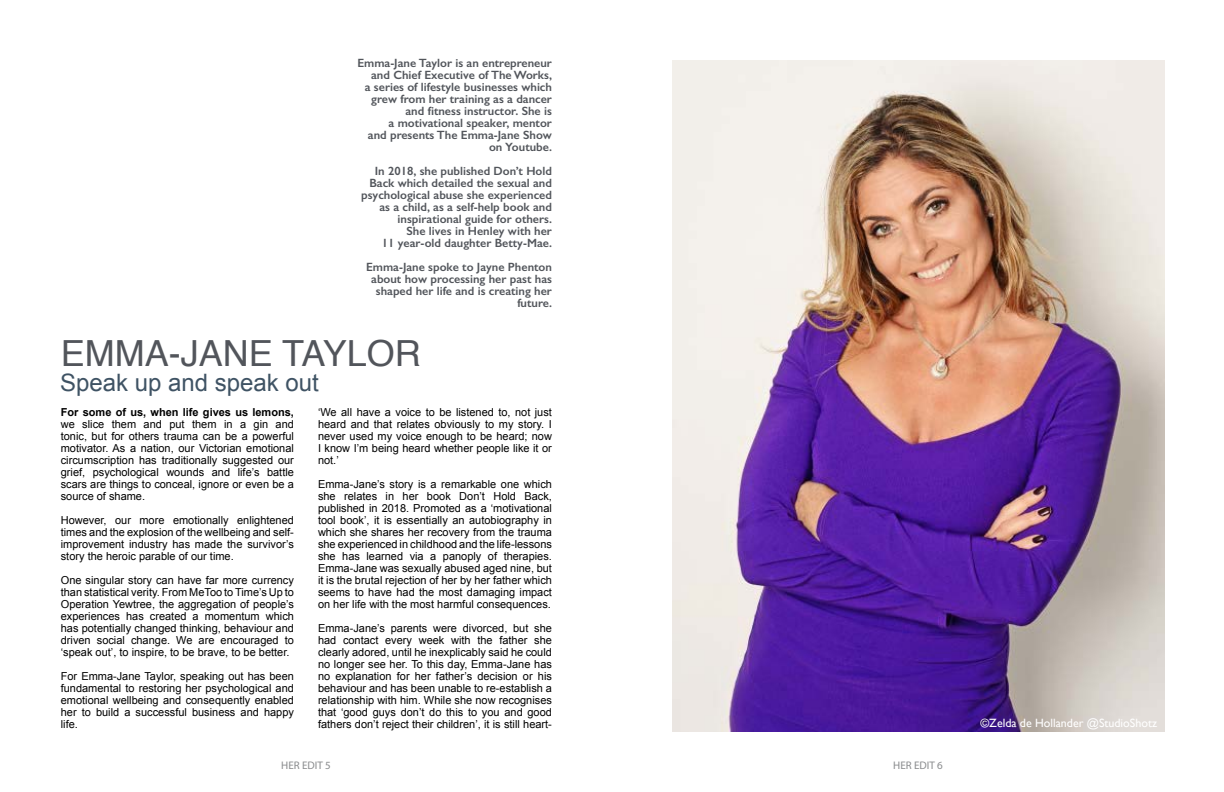
<style>
.page{position:relative;width:1224px;height:792px;background:#fff}
.page>*{position:absolute;margin:0;border:0;box-sizing:border-box;transform-origin:0 0}
.t1{font:36px "Helvetica";color:#52555b}
.t2{font:24px "Arial";color:#3f5364}
.t3{font:600 12px/12px "Gill Sans";color:#52555b;text-align:right}
.t4{font:12px "Gill Sans";color:#fff}
.t5{font:11px/12px "Arial";color:#000;text-align:justify}
.t6{font:700 11px "Arial";color:#000}
.t7{font:11px "Myriad Pro";color:#8a8c8e}
</style>
<div class="page">
<img style="left:673px;top:60px;width:492px;height:672px">
<p class="t3" style="left:357px;top:57px;width:196px">Emma-Jane Taylor is an entrepreneur and Chief Executive of The Works,<br>a series of lifestyle businesses which grew from her training as a dancer and fitness instructor. She is<br>a motivational speaker, mentor<br>and presents The Emma-Jane Show on Youtube.</p>
<p class="t3" style="left:361px;top:165px;width:192px">In 2018, she published Don’t Hold Back which detailed the sexual and psychological abuse she experienced as a child, as a self-help book and inspirational guide for others.<br>She lives in Henley with her<br>11 year-old daughter Betty-Mae.</p>
<p class="t3" style="left:366px;top:261px;width:187px">Emma-Jane spoke to Jayne Phenton about how processing her past has shaped her life and is creating her future.</p>
<h1 class="t1" style="left:61px;top:326px;width:362px">EMMA-JANE TAYLOR</h1>
<h2 class="t2" style="left:60px;top:367px;width:260px">Speak up and speak out</h2>
<p class="t5" style="left:318px;top:406px;width:235px">‘We all have a voice to be listened to, not just heard and that relates obviously to my story. I never used my voice enough to be heard; now I know I’m being heard whether people like it or not.’</p>
<p class="t5" style="left:318px;top:478px;width:236px">Emma-Jane’s story is a remarkable one which she relates in her book Don’t Hold Back, published in 2018. Promoted as a ‘motivational tool book’, it is essentially an autobiography in which she shares her recovery from the trauma she experienced in childhood and the life-lessons she has learned via a panoply of therapies.<br>Emma-Jane was sexually abused aged nine, but it is the brutal rejection of her by her father which seems to have had the most damaging impact on her life with the most harmful consequences.</p>
<p class="t5" style="left:318px;top:622px;width:235px">Emma-Jane’s parents were divorced, but she had contact every week with the father she clearly adored, until he inexplicably said he could no longer see her. To this day, Emma-Jane has no explanation for her father’s decision or his behaviour and has been unable to re-establish a relationship with him. While she now recognises that ‘good guys don’t do this to you and good fathers don’t reject their children’, it is still heart-</p>
<p class="t6" style="left:61px;top:405px;width:235px">For some of us, when life gives us lemons,</p>
<p class="t5" style="left:61px;top:418px;width:235px">we slice them and put them in a gin and tonic, but for others trauma can be a powerful motivator. As a nation, our Victorian emotional circumscription has traditionally suggested our grief, psychological wounds and life’s battle scars are things to conceal, ignore or even be a source of shame.</p>
<p class="t5" style="left:61px;top:514px;width:235px">However, our more emotionally enlightened times and the explosion of the wellbeing and self&shy;improvement industry has made the survivor’s story the heroic parable of our time.</p>
<p class="t5" style="left:61px;top:574px;width:235px">One singular story can have far more currency than statistical verity. From MeToo to Time’s Up to Operation Yewtree, the aggregation of people’s experiences has created a momentum which has potentially changed thinking, behaviour and driven social change. We are encouraged to ‘speak out’, to inspire, to be brave, to be better.</p>
<p class="t5" style="left:61px;top:670px;width:235px">For Emma-Jane Taylor, speaking out has been fundamental to restoring her psychological and emotional wellbeing and consequently enabled her to build a successful business and happy life.</p>
<p class="t7" style="left:281px;top:758px;width:51px">HER EDIT 5</p>
<p class="t7" style="left:893px;top:758px;width:51px">HER EDIT 6</p>
<p class="t4" style="left:980px;top:716px;width:178px">©Zelda de Hollander @StudioShotz</p>
</div>
